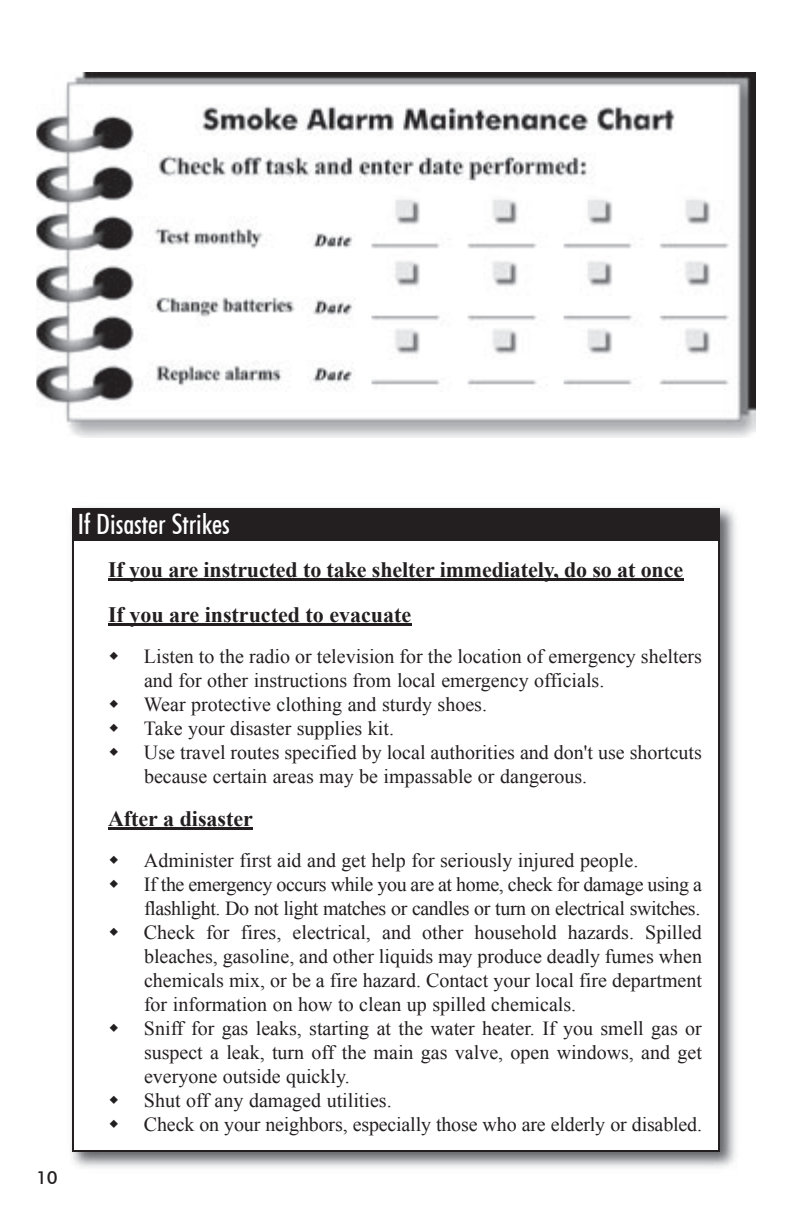
<style>
.page{position:relative;width:792px;height:1224px;background:#fff}
.page>*{position:absolute;margin:0;border:0;box-sizing:border-box;transform-origin:0 0}
.t1{font:500 condensed 28px "Futura BT";color:#fff}
.t2{font:700 22px/45.6px "Times New Roman";letter-spacing:-.005em;color:#231f20}
.t3{font:20px/24px "Times New Roman";color:#231f20}
.t4{font:500 18px "Futura BT";color:#231f20}
</style>
<div class="page">
<img style="left:71px;top:507px;width:665px;height:661px">
<svg style="left:72px;top:541px;width:648px;height:611px"></svg>
<div style="left:72px;top:508px;width:648px;height:33px;background:#231f20"></div>
<hr style="left:108px;top:578px;width:575px;height:2px;background:#231f20">
<hr style="left:108px;top:624px;width:303px;height:2px;background:#231f20">
<hr style="left:108px;top:828px;width:145px;height:2px;background:#231f20">
<img style="left:36px;top:72px;width:720px;height:365px">
<svg style="left:110px;top:652px;width:8px;height:8px"></svg>
<svg style="left:110px;top:700px;width:8px;height:8px"></svg>
<svg style="left:110px;top:724px;width:8px;height:8px"></svg>
<svg style="left:110px;top:748px;width:8px;height:8px"></svg>
<svg style="left:110px;top:856px;width:8px;height:8px"></svg>
<svg style="left:110px;top:880px;width:8px;height:8px"></svg>
<svg style="left:110px;top:928px;width:8px;height:8px"></svg>
<svg style="left:110px;top:1024px;width:8px;height:8px"></svg>
<svg style="left:110px;top:1096px;width:8px;height:8px"></svg>
<svg style="left:110px;top:1120px;width:8px;height:8px"></svg>
<p class="t4" style="left:36px;top:1166px;width:23px">10</p>
<h1 class="t1" style="left:78px;top:507px;width:153px">If Disaster Strikes</h1>
<p class="t2" style="left:108px;top:546px;width:577px">If you are instructed to take shelter immediately, do so at once<br>If you are instructed to evacuate</p>
<p class="t3" style="left:144px;top:644px;width:560px">Listen to the radio or television for the location of emergency shelters and for other instructions from local emergency officials.<br>Wear protective clothing and sturdy shoes.<br>Take your disaster supplies kit.<br>Use travel routes specified by local authorities and don't use shortcuts because certain areas may be impassable or dangerous.</p>
<p class="t2" style="left:108px;top:796px;width:147px">After a disaster</p>
<p class="t3" style="left:144px;top:848px;width:560px">Administer first aid and get help for seriously injured people.<br>If the emergency occurs while you are at home, check for damage using a flashlight. Do not light matches or candles or turn on electrical switches.<br>Check for fires, electrical, and other household hazards. Spilled bleaches, gasoline, and other liquids may produce deadly fumes when chemicals mix, or be a fire hazard. Contact your local fire department for information on how to clean up spilled chemicals.<br>Sniff for gas leaks, starting at the water heater. If you smell gas or suspect a leak, turn off the main gas valve, open windows, and get everyone outside quickly.<br>Shut off any damaged utilities.<br>Check on your neighbors, especially those who are elderly or disabled.</p>
</div>
